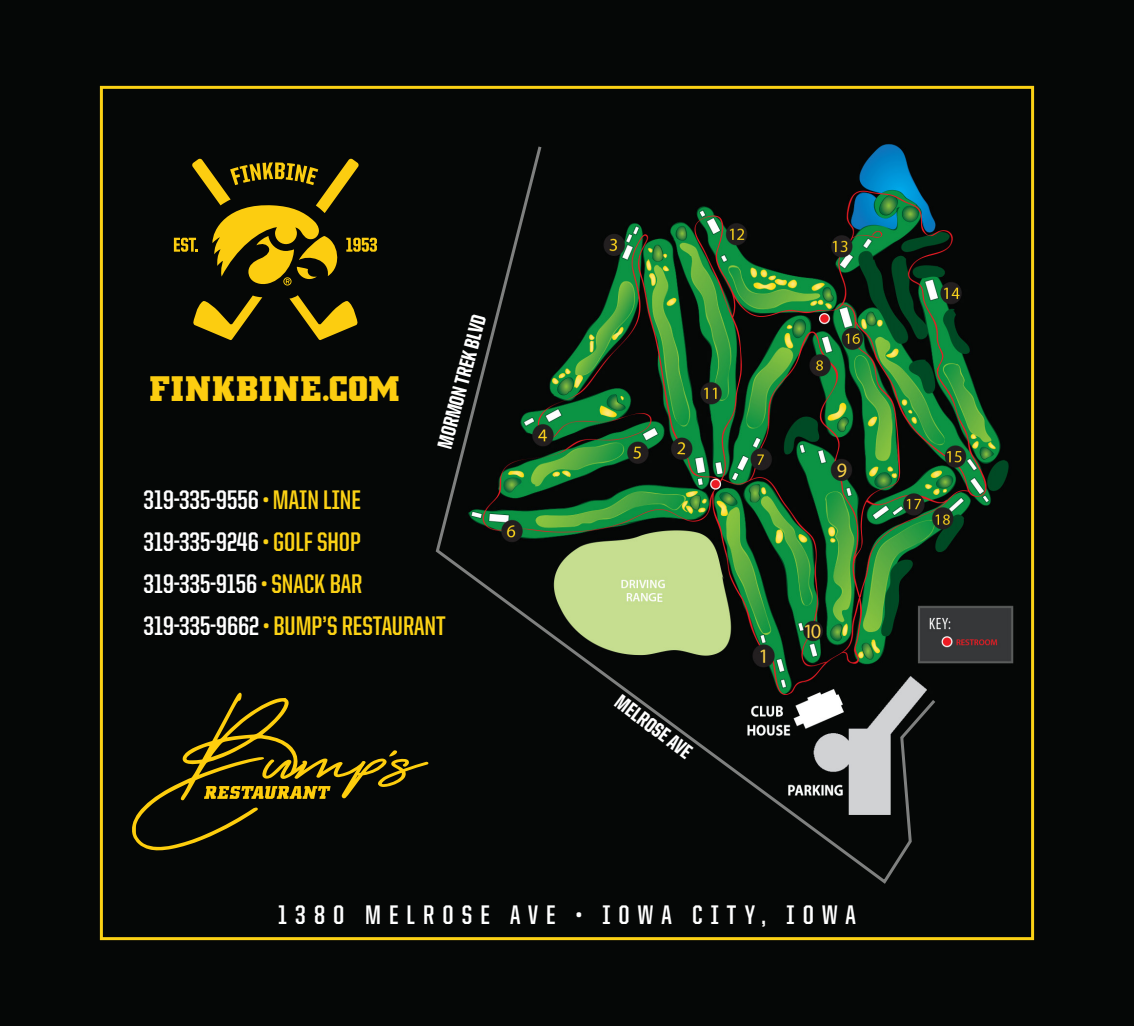
<style>
.page{position:relative;width:1134px;height:1026px;background:#050706}
.page>*{position:absolute;margin:0;border:0;box-sizing:border-box;transform-origin:0 0}
.t1{font:700 36px "Hawkeye";letter-spacing:.04em;color:#fccd10}
.t2{font:700 27px "United Sans Cond";color:#fff}
.t3{font:700 27px "United Sans Cond";color:#fcd215}
.t4{font:700 27px "United Sans Cond";letter-spacing:.3em;color:#fff}
.t5{font:800 21px "United Sans Cond";color:#fff}
.s1{color:#fcd215}
.s2{color:#fff}
</style>
<div class="page">
<img style="left:938px;top:139px;width:97px;height:772px">
<svg style="left:193px;top:296px;width:69px;height:44px"></svg>
<svg style="left:289px;top:295px;width:69px;height:45px"></svg>
<svg style="left:174px;top:158px;width:203px;height:128px"></svg>
<svg style="left:132px;top:693px;width:296px;height:158px"></svg>
<svg style="left:435px;top:144px;width:503px;height:740px"></svg>
<p class="t1" style="left:150px;top:368px;width:251px">FINKBINE.COM</p>
<p class="t5" style="left:434px;top:445px;width:138px;rotate:-75deg">MORMON TREK BLVD</p>
<p class="t2" style="left:144px;top:486px;width:219px">319-335-9556 <span class="s1">• MAIN LINE</span></p>
<p class="t2" style="left:144px;top:528px;width:219px">319-335-9246 <span class="s1">• GOLF SHOP</span></p>
<p class="t2" style="left:144px;top:570px;width:220px">319-335-9156 <span class="s1">• SNACK BAR</span></p>
<p class="t3" style="left:144px;top:612px;width:304px"><span class="s2">319-335-9662</span> • BUMP’S RESTAURANT</p>
<p class="t5" style="left:624px;top:691px;width:92px;rotate:37deg">MELROSE AVE</p>
<p class="t4" style="left:278px;top:901px;width:579px">1380 MELROSE AVE • IOWA CITY, IOWA</p>
</div>
